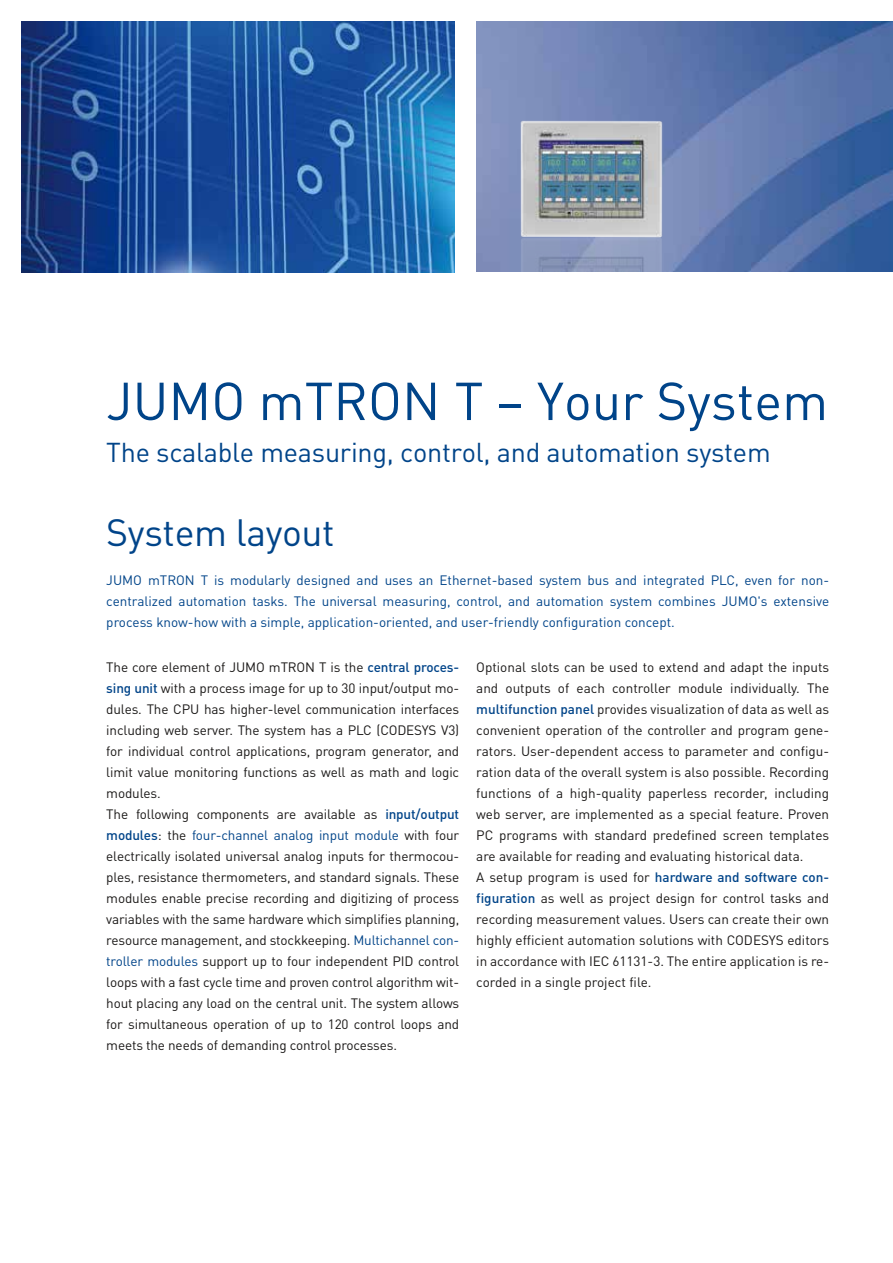
<style>
.page{position:relative;width:893px;height:1263px;background:#fff}
.page>*{position:absolute;margin:0;border:0;box-sizing:border-box;transform-origin:0 0}
.t1{font:52.5px "DIN Pro";color:#004489}
.t2{font:37.5px "DIN Pro";letter-spacing:-.01em;color:#004489}
.t3{font:27px "DIN Pro";letter-spacing:-.01em;color:#004489}
.t4{font:13.5px/21px "DIN Pro";letter-spacing:-.01em;color:#1a1817}
.t5{font:13.5px/21px "DIN Pro";color:#004489;text-align:justify}
.s1{font-weight:500;color:#004489}
.s2{color:#004489}
</style>
<div class="page">
<img style="left:476px;top:21px;width:417px;height:251px">
<img style="left:519px;top:118px;width:147px;height:154px">
<img style="left:21px;top:21px;width:434px;height:251px">
<h1 class="t1" style="left:106px;top:360px;width:723px">JUMO mTRON T – Your System</h1>
<h3 class="t3" style="left:106px;top:431px;width:666px">The scalable measuring, control, and automation system</h3>
<h2 class="t2" style="left:106px;top:503px;width:230px">System layout</h2>
<p class="t5" style="left:106px;top:568px;width:724px">JUMO mTRON T is modularly designed and uses an Ethernet-based system bus and integrated PLC, even for non&shy;centralized automation tasks. The universal measuring, control, and automation system combines JUMO's extensive process know-how with a simple, application-oriented, and user-friendly configuration concept.</p>
<p class="t4" style="left:106px;top:655px;width:354px">The core element of JUMO mTRON T is the <span class="s1">central proces&shy;sing unit</span> with a process image for up to 30 input/output mo&shy;dules. The CPU has higher-level communication interfaces including web server. The system has a PLC (CODESYS V3) for individual control applications, program generator, and limit value monitoring functions as well as math and logic modules.<br>The following components are available as <span class="s1">input/output modules</span>: the <span class="s2">four-channel analog input module</span> with four electrically isolated universal analog inputs for thermocou&shy;ples, resistance thermometers, and standard signals. These modules enable precise recording and digitizing of process variables with the same hardware which simplifies planning, resource management, and stockkeeping. <span class="s2">Multichannel con&shy;troller modules</span> support up to four independent PID control loops with a fast cycle time and proven control algorithm wit&shy;hout placing any load on the central unit. The system allows for simultaneous operation of up to 120 control loops and meets the needs of demanding control processes.</p>
<p class="t4" style="left:476px;top:655px;width:354px">Optional slots can be used to extend and adapt the inputs and outputs of each controller module individually. The <span class="s1">multifunction panel</span> provides visualization of data as well as convenient operation of the controller and program gene&shy;rators. User-dependent access to parameter and configu&shy;ration data of the overall system is also possible. Recording functions of a high-quality paperless recorder, including web server, are implemented as a special feature. Proven PC programs with standard predefined screen templates are available for reading and evaluating historical data.<br>A setup program is used for <span class="s1">hardware and software con&shy;figuration</span> as well as project design for control tasks and recording measurement values. Users can create their own highly efficient automation solutions with CODESYS editors in accordance with IEC 61131-3. The entire application is re&shy;corded in a single project file.</p>
</div>
